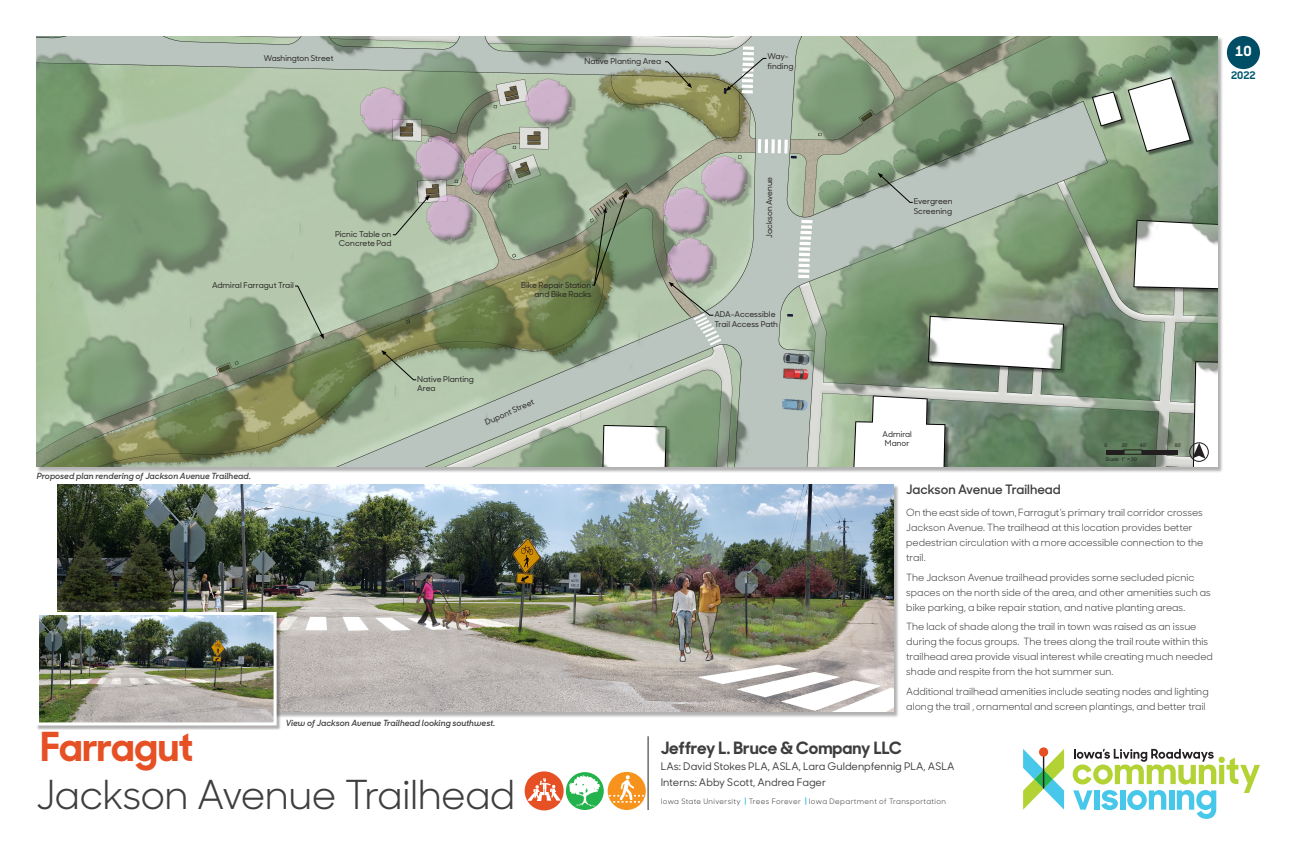
<style>
.page{position:relative;width:1296px;height:864px;background:#fff}
.page>*{position:absolute;margin:0;border:0;box-sizing:border-box;transform-origin:0 0}
.t1{font:40px "Sharp Sans No 1";letter-spacing:-.015em;color:#3e3e3f}
.Town_Name{font:700 40px "Sharp Sans No 1";letter-spacing:-.015em;color:#e65025}
.Sharp_Sans_No1__Subt{font:700 17px "Sharp Sans No 1";color:#3e3e3f}
.t2{font:700 14px "Sharp Sans No 1";color:#fff}
.Sharp_Sans_No1__Subt-2{font:600 13px "Sharp Sans No 1";color:#3e3e3f}
.Sharp_Sans_No1__Subt-3{font:500 10.5px/16px "Sharp Sans No 1";color:#3e3e3f}
.t3{font:700 10.5px "Sharp Sans No 1";color:#00586e}
.Body_Text{font:10px/15px "Sharp Sans No 1";color:#3e3e3f}
.Captions{font:italic 600 8.5px "Sharp Sans No 1";color:#3e3e3f}
.Sharp_Sans_No1___Bod{font:500 8px/9.6px "Sharp Sans No 1";color:#231f20}
.Sharp_Sans_Heading{font:500 8px "Sharp Sans No 1";color:#231f20}
.Sharp_Sans_No1__Subt-4{font:7.5px "Sharp Sans No 1";letter-spacing:.05em;color:#3e3e3f}
.Body_Text-2{font:5px "Arial";letter-spacing:.005em;color:#231f20}
.s1{font-weight:700;color:#47c7ea}
</style>
<div class="page">
<img style="left:36px;top:36px;width:1182px;height:431px">
<svg style="left:591px;top:192px;width:36px;height:94px;background:#788869"></svg>
<svg style="left:669px;top:282px;width:45px;height:34px;background:#a6b09c"></svg>
<hr style="left:648px;top:736px;width:1px;height:74px;background:#231f20">
<svg style="left:392px;top:195px;width:38px;height:41px;background:#99a992"></svg>
<svg style="left:294px;top:285px;width:30px;height:54px;background:#b0c1a9"></svg>
<svg style="left:381px;top:350px;width:36px;height:31px"></svg>
<svg style="left:664px;top:61px;width:28px;height:27px"></svg>
<svg style="left:878px;top:173px;width:36px;height:30px"></svg>
<div style="left:525px;top:771px;width:39px;height:39px;background:#e65025;border-radius:50%"></div>
<img style="left:528px;top:778px;width:33px;height:22px">
<img style="left:566px;top:772px;width:38px;height:38px;border-radius:19px">
<img style="left:608px;top:772px;width:38px;height:38px;border-radius:19px">
<div style="left:58px;top:485px;width:842px;height:233px;background:#231f20;opacity:.35"></div>
<img style="left:57px;top:484px;width:837px;height:228px">
<div style="left:36px;top:612px;width:245px;height:118px;background:#231f20;opacity:.35"></div>
<img style="left:40px;top:616px;width:233px;height:106px">
<div style="left:36px;top:612px;width:241px;height:114px;border:3px solid #fff"></div>
<svg style="left:726px;top:57px;width:41px;height:34px"></svg>
<svg style="left:1073px;top:749px;width:187px;height:70px"></svg>
<svg style="left:1023px;top:747px;width:41px;height:63px"></svg>
<div style="left:1227px;top:36px;width:33px;height:33px;background:#004e66;border-radius:50%"></div>
<hr style="left:1106px;top:450px;width:18px;height:4px;background:#231f20">
<div style="left:1124px;top:450px;width:18px;height:4px;border:1px solid #231f20"></div>
<hr style="left:1142px;top:450px;width:36px;height:4px;background:#231f20">
<div style="left:1189px;top:442px;width:20px;height:20px;border:1px solid #231f20;border-radius:50%"></div>
<svg style="left:1192px;top:443px;width:14px;height:16px"></svg>
<p class="Sharp_Sans_Heading" style="left:264px;top:53px;width:72px">Washington Street</p>
<p class="Sharp_Sans_No1___Bod" style="left:584px;top:56px;width:78px">Native Planting Area</p>
<p class="Sharp_Sans_No1___Bod" style="left:767px;top:51px;width:28px">Way&shy;finding</p>
<p class="t2" style="left:1235px;top:39px;width:18px">10</p>
<p class="t3" style="left:1231px;top:67px;width:26px">2022</p>
<p class="Sharp_Sans_No1___Bod" style="left:212px;top:280px;width:83px">Admiral Farragut Trail</p>
<p class="Captions" style="left:37px;top:469px;width:216px">Proposed plan rendering of Jackson Avenue Trailhead.</p>
<p class="Sharp_Sans_No1___Bod" style="left:335px;top:229px;width:58px;text-align:center">Picnic Table on<br>Concrete Pad</p>
<p class="Sharp_Sans_No1___Bod" style="left:521px;top:280px;width:72px;text-align:right">Bike Repair Station and Bike Racks</p>
<p class="Sharp_Sans_No1___Bod" style="left:417px;top:374px;width:58px">Native Planting</p>
<p class="Sharp_Sans_No1___Bod" style="left:417px;top:383px;width:20px">Area</p>
<p class="Sharp_Sans_Heading" style="left:483px;top:417px;width:54px;rotate:-23deg">Dupont Street</p>
<p class="Captions" style="left:286px;top:715px;width:211px">View of Jackson Avenue Trailhead looking southwest.</p>
<p class="Sharp_Sans_Heading" style="left:764px;top:238px;width:63px;rotate:-90deg">Jackson Avenue</p>
<p class="Sharp_Sans_No1___Bod" style="left:714px;top:309px;width:65px">ADA-Accessible<br>Trail Access Path</p>
<p class="Sharp_Sans_No1___Bod" style="left:914px;top:196px;width:40px">Evergreen<br>Screening</p>
<p class="Sharp_Sans_Heading" style="left:883px;top:429px;width:31px">Admiral</p>
<p class="Sharp_Sans_Heading" style="left:885px;top:438px;width:26px">Manor</p>
<p class="Body_Text-2" style="left:1104px;top:441px;width:4px">0</p>
<p class="Body_Text-2" style="left:1122px;top:441px;width:8px">20’</p>
<p class="Body_Text-2" style="left:1140px;top:441px;width:8px">40’</p>
<p class="Body_Text-2" style="left:1175px;top:441px;width:8px">80’</p>
<p class="Body_Text-2" style="left:1106px;top:456px;width:34px">Scale: 1” = 20’</p>
<p class="Sharp_Sans_No1__Subt-2" style="left:906px;top:479px;width:156px">Jackson Avenue Trailhead</p>
<p class="Body_Text" style="left:906px;top:504px;width:299px">On the east side of town, Farragut’s primary trail corridor crosses Jackson Avenue. The trailhead at this location provides better pedestrian circulation with a more accessible connection to the trail.</p>
<p class="Body_Text" style="left:906px;top:569px;width:306px">The Jackson Avenue trailhead provides some secluded picnic spaces on the north side of the area, and other amenities such as bike parking, a bike repair station, and native planting areas.</p>
<p class="Body_Text" style="left:906px;top:618px;width:308px">The lack of shade along the trail in town was raised as an issue during the focus groups. The trees along the trail route within this trailhead area provide visual interest while creating much needed shade and respite from the hot summer sun.</p>
<p class="Body_Text" style="left:906px;top:683px;width:304px">Additional trailhead amenities include seating nodes and lighting along the trail , ornamental and screen plantings, and better trail</p>
<p class="Town_Name" style="left:41px;top:714px;width:154px">Farragut</p>
<p class="Sharp_Sans_No1__Subt" style="left:661px;top:734px;width:242px">Jeffrey L. Bruce &amp; Company LLC</p>
<p class="Sharp_Sans_No1__Subt-3" style="left:661px;top:758px;width:295px">LAs: David Stokes PLA, ASLA, Lara Guldenpfennig PLA, ASLA<br>Interns: Abby Scott, Andrea Fager</p>
<p class="Sharp_Sans_No1__Subt-4" style="left:661px;top:795px;width:287px">Iowa State University <span class="s1">|</span> Trees Forever <span class="s1">|</span> Iowa Department of Transportation</p>
<h1 class="t1" style="left:36px;top:763px;width:481px">Jackson Avenue Trailhead</h1>
</div>
